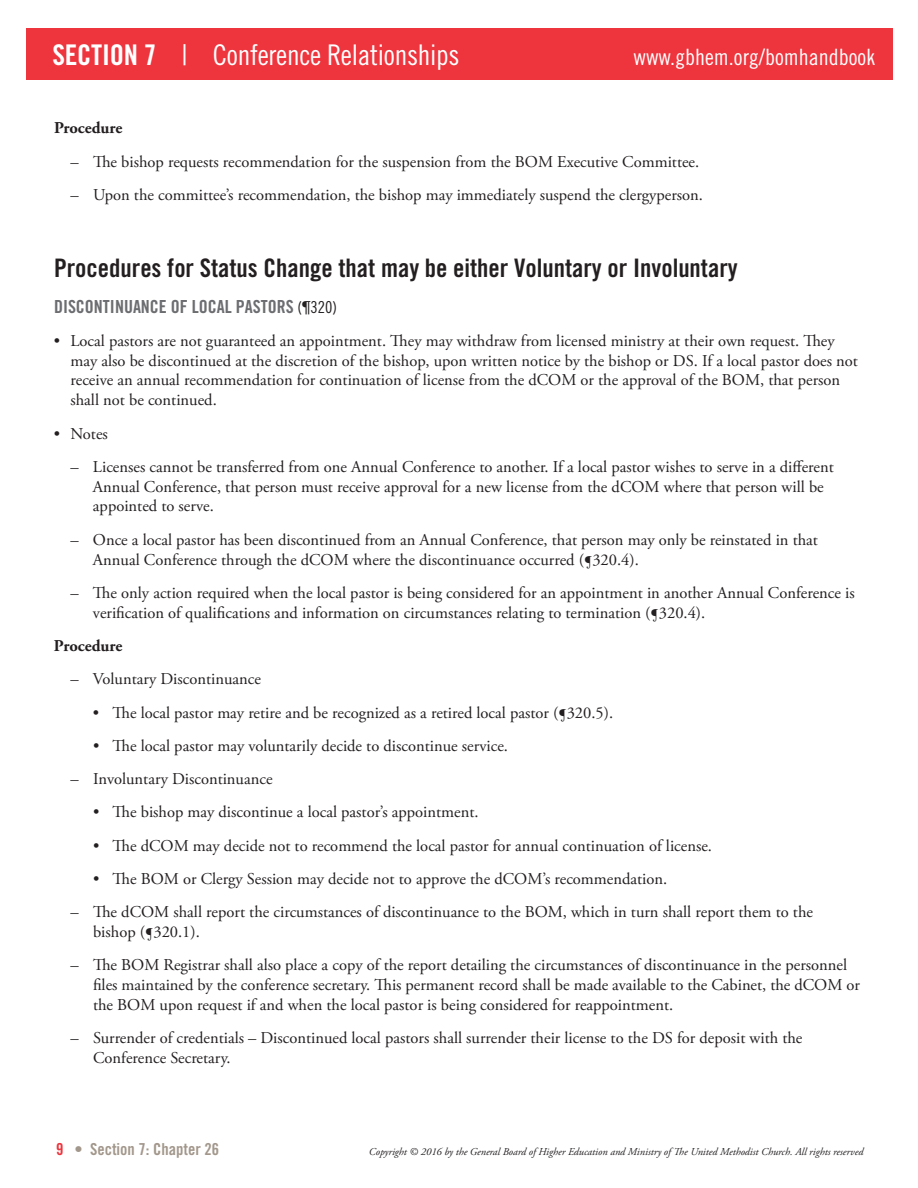
<style>
.page{position:relative;width:918px;height:1188px;background:#fff}
.page>*{position:absolute;margin:0;border:0;box-sizing:border-box;transform-origin:0 0}
.t1{font:28.5px "Trade Gothic Cond Eighteen";letter-spacing:-.01em;color:#fff}
.t2{font:25.5px "Trade Gothic Bold Cond Twenty";color:#231f20}
.t3{font:22.5px "Trade Gothic Cond Eighteen";color:#fff}
.t4{font:18px "Trade Gothic Bold Cond Twenty";color:#6c6d70}
.t5{font:16.5px/19.8px "Adobe Garamond Pro";color:#231f20}
.t6{font:16.5px "Trade Gothic Bold Cond Twenty";color:#a2978b}
.t7{font:700 16.5px "Adobe Garamond Pro";color:#231f20}
.t8{font:italic 10.5px "Adobe Garamond Pro";color:#231f20}
.s1{font-family:"Trade Gothic Bold Cond Twenty"}
.s2{font-family:"Trade Gothic Cond Eighteen";font-size:16.5px;color:#231f20}
.s3{color:#ee343d}
</style>
<div class="page">
<div style="left:26px;top:28px;width:866px;height:52px;background:#ee343d"></div>
<h1 class="t1" style="left:53px;top:38px;width:409px"><span class="s1">SECTION 7</span> | Conference Relationships</h1>
<h3 class="t3" style="left:634px;top:43px;width:243px">www.gbhem.org/bomhandbook</h3>
<p class="t7" style="left:54px;top:119px;width:70px">Procedure</p>
<p class="t5" style="left:70px;top:152px;width:630px">– The bishop requests recommendation for the suspension from the BOM Executive Committee.</p>
<p class="t5" style="left:70px;top:186px;width:634px">– Upon the committee’s recommendation, the bishop may immediately suspend the clergyperson.</p>
<h2 class="t2" style="left:54px;top:253px;width:685px">Procedures for Status Change that may be either Voluntary or Involuntary</h2>
<p class="t4" style="left:54px;top:295px;width:285px">DISCONTINUANCE OF LOCAL PASTORS <span class="s2">(¶320)</span></p>
<p class="t5" style="left:70px;top:331px;width:789px;text-indent:-16px">• Local pastors are not guaranteed an appointment. They may withdraw from licensed ministry at their own request. They may also be discontinued at the discretion of the bishop, upon written notice by the bishop or DS. If a local pastor does not receive an annual recommendation for continuation of license from the dCOM or the approval of the BOM, that person shall not be continued.</p>
<p class="t5" style="left:54px;top:424px;width:55px">• Notes</p>
<p class="t5" style="left:93px;top:457px;width:742px;text-indent:-23px">– Licenses cannot be transferred from one Annual Conference to another. If a local pastor wishes to serve in a different<br>Annual Conference, that person must receive approval for a new license from the dCOM where that person will be appointed to serve.</p>
<p class="t5" style="left:93px;top:530px;width:727px;text-indent:-23px">– Once a local pastor has been discontinued from an Annual Conference, that person may only be reinstated in that<br>Annual Conference through the dCOM where the discontinuance occurred (¶320.4).</p>
<p class="t5" style="left:93px;top:583px;width:763px;text-indent:-23px">– The only action required when the local pastor is being considered for an appointment in another Annual Conference is verification of qualifications and information on circumstances relating to termination (¶320.4).</p>
<p class="t7" style="left:54px;top:636px;width:70px">Procedure</p>
<p class="t5" style="left:70px;top:670px;width:192px">– Voluntary Discontinuance</p>
<p class="t5" style="left:93px;top:703px;width:522px">• The local pastor may retire and be recognized as a retired local pastor (¶320.5).</p>
<p class="t5" style="left:93px;top:736px;width:417px">• The local pastor may voluntarily decide to discontinue service.</p>
<p class="t5" style="left:71px;top:770px;width:204px">– Involuntary Discontinuance</p>
<p class="t5" style="left:93px;top:803px;width:387px">• The bishop may discontinue a local pastor’s appointment.</p>
<p class="t5" style="left:93px;top:836px;width:621px">• The dCOM may decide not to recommend the local pastor for annual continuation of license.</p>
<p class="t5" style="left:93px;top:869px;width:576px">• The BOM or Clergy Session may decide not to approve the dCOM’s recommendation.</p>
<p class="t5" style="left:93px;top:903px;width:721px;text-indent:-23px">– The dCOM shall report the circumstances of discontinuance to the BOM, which in turn shall report them to the bishop (¶320.1).</p>
<p class="t5" style="left:93px;top:956px;width:768px;text-indent:-23px">– The BOM Registrar shall also place a copy of the report detailing the circumstances of discontinuance in the personnel files maintained by the conference secretary. This permanent record shall be made available to the Cabinet, the dCOM or the BOM upon request if and when the local pastor is being considered for reappointment.</p>
<p class="t5" style="left:93px;top:1029px;width:711px;text-indent:-23px">– Surrender of credentials – Discontinued local pastors shall surrender their license to the DS for deposit with the<br>Conference Secretary.</p>
<p class="t6" style="left:56px;top:1139px;width:165px"><span class="s3">9</span> • Section 7: Chapter 26</p>
<p class="t8" style="left:369px;top:1145px;width:496px">Copyright © 2016 by the General Board of Higher Education and Ministry of The United Methodist Church. All rights reserved</p>
</div>
